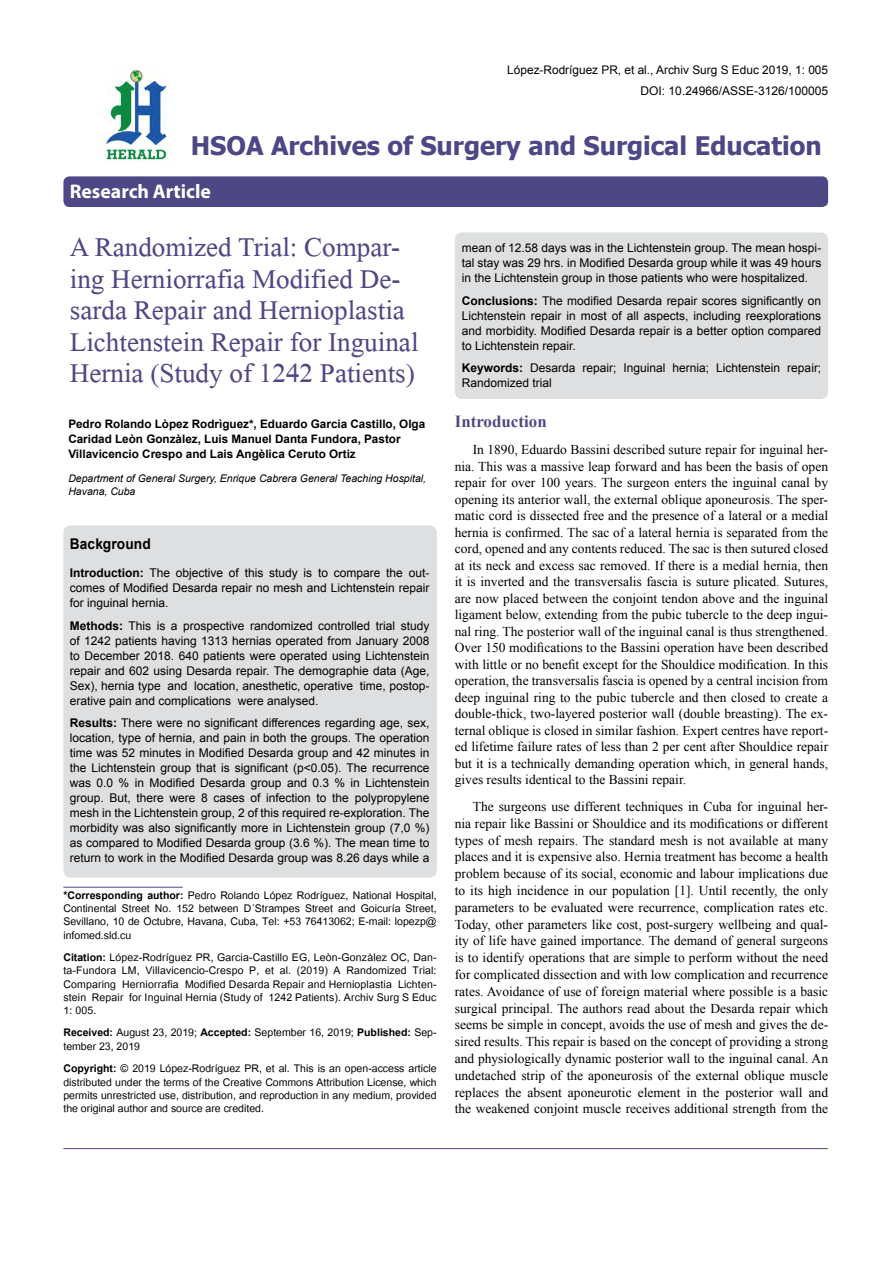
<style>
.page{position:relative;width:893px;height:1263px;background:#fff}
.page>*{position:absolute;margin:0;border:0;box-sizing:border-box;transform-origin:0 0}
.t1{font:40.5px/31.5px "Microsoft Himalaya";color:#4d4785}
.t2{font:700 25.5px "Tahoma";color:#4d4785}
.t3{font:700 19.8px "Myriad Hebrew";color:#fff}
.t4{font:700 16.95px "Times New Roman";color:#4d4785}
.t5{font:700 14.85px "Arial";letter-spacing:.005em;color:#000;scale:.93 1}
.t6{font:14.7px/13.2px "Utsaah";color:#000;text-align:justify}
.t7{font:13.5px/16.5px "Times New Roman";color:#000;text-align:justify}
.t8{font:12px/15px "Arial";color:#000;text-align:justify}
.t9{font:12px "Arial";color:#000101}
.t10{font:11.85px "Arial";color:#000}
.t11{font:700 11.7px/15px "Arial";color:#000}
.t12{font:italic 10.5px/13.5px "Arial";color:#000}
.s1{font-weight:700}
</style>
<div class="page">
<div style="left:63px;top:176px;width:765px;height:31px;background:#4d4785;border-radius:6px"></div>
<hr style="left:63px;top:887px;width:120px;height:1px;background:#4d4785">
<img style="left:105px;top:70px;width:64px;height:92px">
<hr style="left:63px;top:1148px;width:765px;height:1px;background:#4d4785">
<div style="left:63px;top:525px;width:374px;height:353px;background:#dedfe0;border-radius:8px"></div>
<div style="left:455px;top:232px;width:373px;height:167px;background:#dedfe0;border-radius:8px"></div>
<p class="t10" style="left:507px;top:62px;width:322px">López-Rodríguez PR, et al., Archiv Surg S Educ 2019, 1: 005</p>
<p class="t9" style="left:641px;top:83px;width:189px">DOI: 10.24966/ASSE-3126/100005</p>
<h2 class="t2" style="left:191px;top:128px;width:632px">HSOA Archives of Surgery and Surgical Education</h2>
<h3 class="t3" style="left:70px;top:180px;width:143px">Research Article</h3>
<h1 class="t1" style="left:70px;top:227px;width:350px">A Randomized Trial: Compar&shy;ing Herniorrafia Modified De&shy;sarda Repair and Hernioplastia<br>Lichtenstein Repair for Inguinal<br>Hernia (Study of 1242 Patients)</h1>
<p class="t11" style="left:68px;top:416px;width:358px">Pedro Rolando Lòpez Rodrìguez*, Eduardo Garcia Castillo, Olga<br>Caridad Leòn Gonzàlez, Luis Manuel Danta Fundora, Pastor<br>Villavicencio Crespo and Lais Angèlica Ceruto Ortiz</p>
<p class="t12" style="left:68px;top:471px;width:359px">Department of General Surgery, Enrique Cabrera General Teaching Hospital,<br>Havana, Cuba</p>
<p class="t5" style="left:70px;top:533px;width:89px">Background</p>
<p class="t8" style="left:70px;top:565px;width:361px"><span class="s1">Introduction:</span> The objective of this study is to compare the out&shy;comes of Modified Desarda repair no mesh and Lichtenstein repair for inguinal hernia.</p>
<p class="t8" style="left:70px;top:618px;width:361px"><span class="s1">Methods:</span> This is a prospective randomized controlled trial study of 1242 patients having 1313 hernias operated from January 2008 to December 2018. 640 patients were operated using Lichtenstein repair and 602 using Desarda repair. The demographie data (Age, Sex), hernia type and location, anesthetic, operative time, postop&shy;erative pain and complications were analysed.</p>
<p class="t8" style="left:70px;top:715px;width:361px"><span class="s1">Results:</span> There were no significant differences regarding age, sex, location, type of hernia, and pain in both the groups. The operation time was 52 minutes in Modified Desarda group and 42 minutes in the Lichtenstein group that is significant (p&lt;0.05). The recurrence was 0.0 % in Modified Desarda group and 0.3 % in Lichtenstein group. But, there were 8 cases of infection to the polypropylene mesh in the Lichtenstein group, 2 of this required re-exploration. The morbidity was also significantly more in Lichtenstein group (7,0 %) as compared to Modified Desarda group (3.6 %). The mean time to return to work in the Modified Desarda group was 8.26 days while a</p>
<p class="t6" style="left:63px;top:890px;width:375px"><span class="s1">*Corresponding author:</span> Pedro Rolando López Rodríguez, National Hospital, Continental Street No. 152 between D´Strampes Street and Goicuría Street, Sevillano, 10 de Octubre, Havana, Cuba, Tel: +53 76413062; E-mail: lopezp@ infomed.sld.cu</p>
<p class="t6" style="left:63px;top:952px;width:375px"><span class="s1">Citation:</span> López-Rodríguez PR, Garcia-Castillo EG, Leòn-Gonzàlez OC, Dan&shy;ta-Fundora LM, Villavicencio-Crespo P, et al. (2019) A Randomized Trial:<br>Comparing Herniorrafia Modified Desarda Repair and Hernioplastia Lichten&shy;stein Repair for Inguinal Hernia (Study of 1242 Patients). Archiv Surg S Educ 1: 005.</p>
<p class="t6" style="left:63px;top:1027px;width:375px"><span class="s1">Received:</span> August 23, 2019; <span class="s1">Accepted:</span> September 16, 2019; <span class="s1">Published:</span> Sep&shy;tember 23, 2019</p>
<p class="t6" style="left:63px;top:1063px;width:375px"><span class="s1">Copyright:</span> © 2019 López-Rodríguez PR, et al. This is an open-access article distributed under the terms of the Creative Commons Attribution License, which permits unrestricted use, distribution, and reproduction in any medium, provided the original author and source are credited.</p>
<p class="t8" style="left:462px;top:241px;width:361px">mean of 12.58 days was in the Lichtenstein group. The mean hospi&shy;tal stay was 29 hrs. in Modified Desarda group while it was 49 hours in the Lichtenstein group in those patients who were hospitalized.</p>
<p class="t8" style="left:462px;top:293px;width:361px"><span class="s1">Conclusions:</span> The modified Desarda repair scores significantly on Lichtenstein repair in most of all aspects, including reexplorations and morbidity. Modified Desarda repair is a better option compared to Lichtenstein repair.</p>
<p class="t8" style="left:462px;top:361px;width:361px"><span class="s1">Keywords:</span> Desarda repair; Inguinal hernia; Lichtenstein repair;<br>Randomized trial</p>
<p class="t4" style="left:455px;top:410px;width:93px">Introduction</p>
<p class="t7" style="left:455px;top:441px;width:375px;text-indent:18px">In 1890, Eduardo Bassini described suture repair for inguinal her&shy;nia. This was a massive leap forward and has been the basis of open repair for over 100 years. The surgeon enters the inguinal canal by opening its anterior wall, the external oblique aponeurosis. The sper&shy;matic cord is dissected free and the presence of a lateral or a medial hernia is confirmed. The sac of a lateral hernia is separated from the cord, opened and any contents reduced. The sac is then sutured closed at its neck and excess sac removed. If there is a medial hernia, then it is inverted and the transversalis fascia is suture plicated. Sutures, are now placed between the conjoint tendon above and the inguinal ligament below, extending from the pubic tubercle to the deep ingui&shy;nal ring. The posterior wall of the inguinal canal is thus strengthened.<br>Over 150 modifications to the Bassini operation have been described with little or no benefit except for the Shouldice modification. In this operation, the transversalis fascia is opened by a central incision from deep inguinal ring to the pubic tubercle and then closed to create a double-thick, two-layered posterior wall (double breasting). The ex&shy;ternal oblique is closed in similar fashion. Expert centres have report&shy;ed lifetime failure rates of less than 2 per cent after Shouldice repair but it is a technically demanding operation which, in general hands, gives results identical to the Bassini repair.</p>
<p class="t7" style="left:455px;top:798px;width:375px;text-indent:18px">The surgeons use different techniques in Cuba for inguinal her&shy;nia repair like Bassini or Shouldice and its modifications or different types of mesh repairs. The standard mesh is not available at many places and it is expensive also. Hernia treatment has become a health problem because of its social, economic and labour implications due to its high incidence in our population [1]. Until recently, the only parameters to be evaluated were recurrence, complication rates etc.<br>Today, other parameters like cost, post-surgery wellbeing and qual&shy;ity of life have gained importance. The demand of general surgeons is to identify operations that are simple to perform without the need for complicated dissection and with low complication and recurrence rates. Avoidance of use of foreign material where possible is a basic surgical principal. The authors read about the Desarda repair which seems be simple in concept, avoids the use of mesh and gives the de&shy;sired results. This repair is based on the concept of providing a strong and physiologically dynamic posterior wall to the inguinal canal. An undetached strip of the aponeurosis of the external oblique muscle replaces the absent aponeurotic element in the posterior wall and the weakened conjoint muscle receives additional strength from the</p>
</div>
